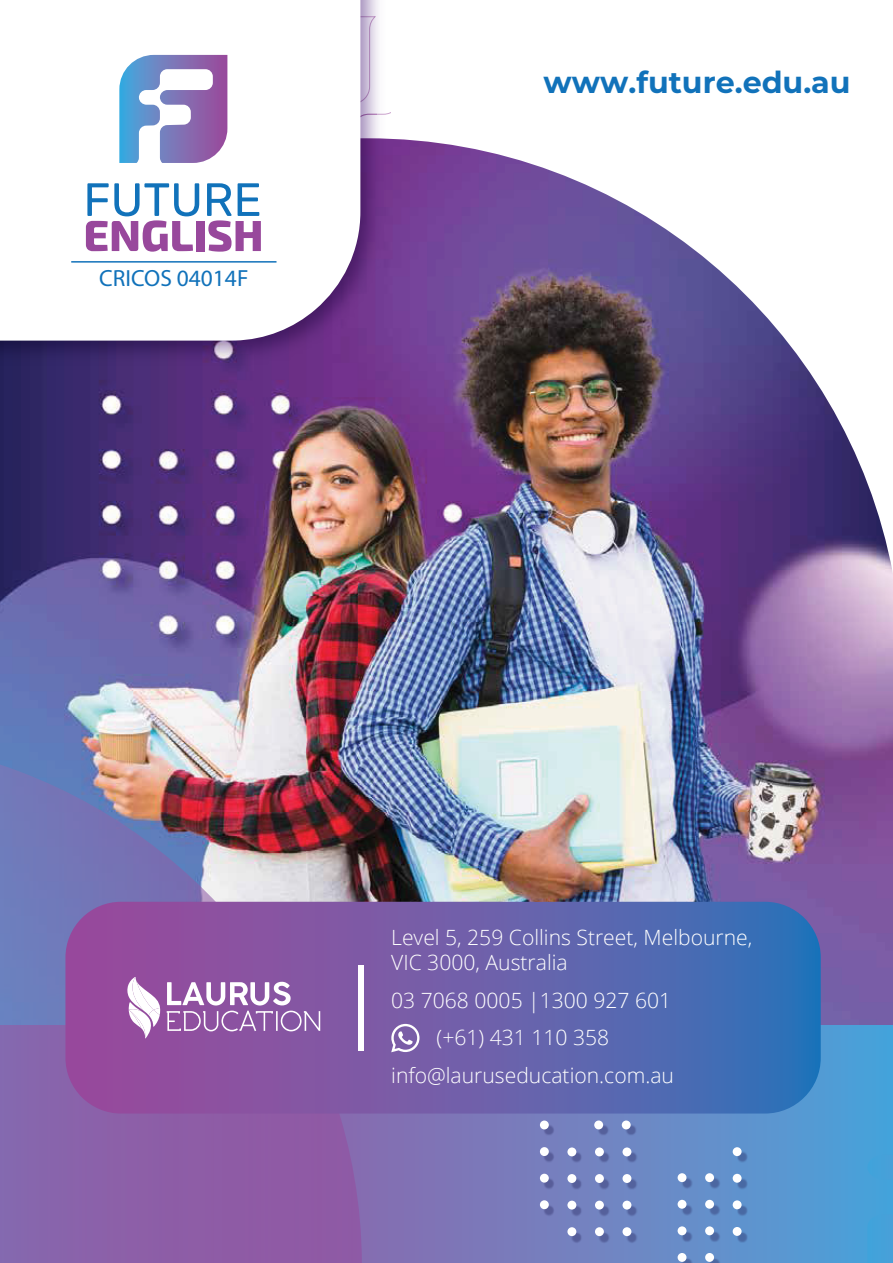
<style>
.page{position:relative;width:893px;height:1263px;background:#fff}
.page>*{position:absolute;margin:0;border:0;box-sizing:border-box;transform-origin:0 0}
.t1{font:700 30.15px "Montserrat";color:#1172ba}
.t2{font:23.4px "Myriad Pro";color:#1172ba}
.t3{font:300 21px/25.2px "Open Sans";color:#fff}
</style>
<div class="page">
<img style="left:0;top:709px;width:893px;height:316px">
<img style="left:0;top:0;width:893px;height:709px">
<svg style="left:362px;top:1025px;width:531px;height:238px;background:#6986c4"></svg>
<img style="left:0;top:764px;width:362px;height:499px">
<img style="left:491px;top:1113px;width:310px;height:150px">
<div style="left:540px;top:1120px;width:9px;height:9px;background:#fff;border-radius:50%"></div>
<div style="left:540px;top:1200px;width:9px;height:9px;background:#fff;border-radius:50%"></div>
<div style="left:540px;top:1174px;width:9px;height:8px;background:#fff;border-radius:50%"></div>
<div style="left:540px;top:1147px;width:9px;height:9px;background:#fff;border-radius:50%"></div>
<div style="left:567px;top:1147px;width:9px;height:9px;background:#fff;border-radius:50%"></div>
<div style="left:567px;top:1227px;width:9px;height:9px;background:#fff;border-radius:50%"></div>
<div style="left:567px;top:1201px;width:9px;height:8px;background:#fff;border-radius:50%"></div>
<div style="left:567px;top:1174px;width:9px;height:9px;background:#fff;border-radius:50%"></div>
<div style="left:595px;top:1147px;width:9px;height:9px;background:#fff;border-radius:50%"></div>
<div style="left:595px;top:1227px;width:9px;height:9px;background:#fff;border-radius:50%"></div>
<div style="left:595px;top:1201px;width:9px;height:8px;background:#fff;border-radius:50%"></div>
<div style="left:595px;top:1174px;width:9px;height:9px;background:#fff;border-radius:50%"></div>
<div style="left:622px;top:1147px;width:9px;height:9px;background:#fff;border-radius:50%"></div>
<div style="left:622px;top:1227px;width:9px;height:9px;background:#fff;border-radius:50%"></div>
<div style="left:622px;top:1201px;width:9px;height:8px;background:#fff;border-radius:50%"></div>
<div style="left:622px;top:1174px;width:9px;height:9px;background:#fff;border-radius:50%"></div>
<div style="left:678px;top:1173px;width:8px;height:9px;background:#fff;border-radius:50%"></div>
<div style="left:678px;top:1253px;width:8px;height:9px;background:#fff;border-radius:50%"></div>
<div style="left:678px;top:1226px;width:8px;height:9px;background:#fff;border-radius:50%"></div>
<div style="left:678px;top:1200px;width:8px;height:9px;background:#fff;border-radius:50%"></div>
<div style="left:705px;top:1173px;width:9px;height:9px;background:#fff;border-radius:50%"></div>
<div style="left:705px;top:1253px;width:9px;height:9px;background:#fff;border-radius:50%"></div>
<div style="left:705px;top:1226px;width:9px;height:9px;background:#fff;border-radius:50%"></div>
<div style="left:705px;top:1200px;width:9px;height:9px;background:#fff;border-radius:50%"></div>
<div style="left:733px;top:1147px;width:9px;height:9px;background:#fff;border-radius:50%"></div>
<div style="left:733px;top:1227px;width:9px;height:9px;background:#fff;border-radius:50%"></div>
<div style="left:733px;top:1200px;width:9px;height:9px;background:#fff;border-radius:50%"></div>
<div style="left:733px;top:1174px;width:9px;height:9px;background:#fff;border-radius:50%"></div>
<div style="left:594px;top:1120px;width:9px;height:9px;background:#fff;border-radius:50%"></div>
<div style="left:622px;top:1120px;width:9px;height:9px;background:#fff;border-radius:50%"></div>
<svg style="left:65px;top:902px;width:756px;height:211px;background:#6b5ea9"></svg>
<hr style="left:71px;top:261px;width:205px;height:2px;background:#1172ba">
<svg style="left:127px;top:977px;width:33px;height:61px"></svg>
<svg style="left:167px;top:982px;width:124px;height:23px"></svg>
<svg style="left:167px;top:1011px;width:153px;height:20px;background:#a377b5"></svg>
<div style="left:358px;top:965px;width:6px;height:86px;background:#fff"></div>
<svg style="left:391px;top:1024px;width:28px;height:28px"></svg>
<div style="left:862px;top:1120px;width:31px;height:143px;background:#46a1d9"></div>
<p class="t2" style="left:99px;top:264px;width:151px">CRICOS 04014F</p>
<h1 class="t1" style="left:544px;top:60px;width:308px">www.future.edu.au</h1>
<p class="t3" style="left:391px;top:924px;width:363px">Level 5, 259 Collins Street, Melbourne,<br>VIC 3000, Australia</p>
<p class="t3" style="left:437px;top:981px;width:236px;line-height:37.2px;text-indent:-45px">03 7068 0005 |1300 927 601 (+61) 431 110 358</p>
<p class="t3" style="left:391px;top:1062px;width:284px">info@lauruseducation.com.au</p>
</div>
